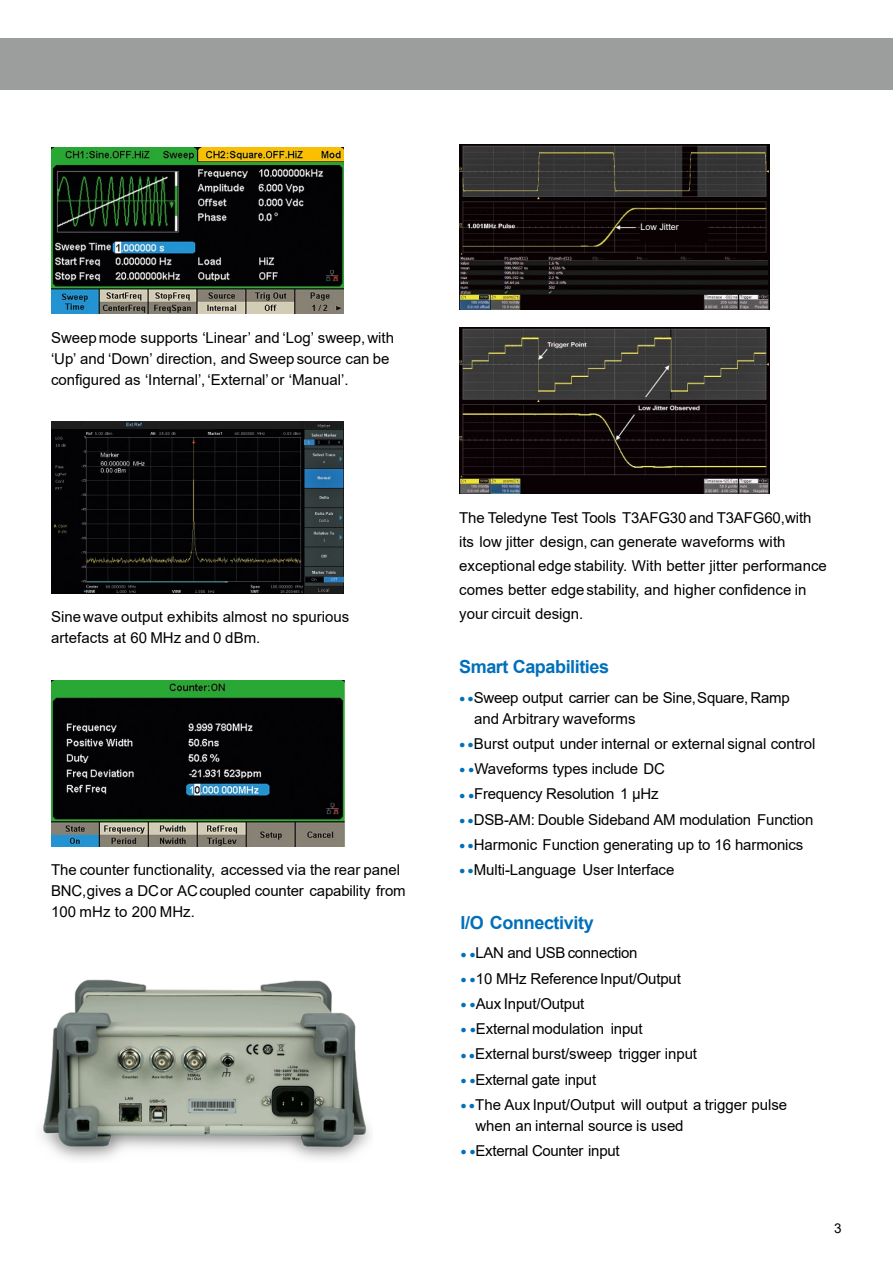
<style>
.page{position:relative;width:893px;height:1263px;background:#fff}
.page>*{position:absolute;margin:0;border:0;box-sizing:border-box;transform-origin:0 0}
.t1{font:700 18px "Arial";letter-spacing:-.025em;color:#006fba}
.t2{font:15px/21px "Arial";letter-spacing:-.005em;color:#000}
.t3{font:13.5px "Arial";color:#000}
.t4{font:9px "Arial";color:#fff}
.s1{font-size:10.5px;color:#006fba}
</style>
<div class="page">
<div style="left:0;top:38px;width:893px;height:51px;background:#9c9d9d"></div>
<img style="left:51px;top:148px;width:293px;height:166px">
<img style="left:459px;top:144px;width:311px;height:166px">
<div style="left:640px;top:221px;width:68px;height:22px;background:#0a0102"></div>
<img style="left:459px;top:328px;width:311px;height:166px">
<img style="left:51px;top:422px;width:293px;height:171px">
<img style="left:51px;top:680px;width:294px;height:166px">
<img style="left:41px;top:980px;width:329px;height:180px">
<p class="t2" style="left:51px;top:328px;width:345px">Sweepmode supports ‘Linear’ and ‘Log’ sweep,with ‘Up’ and ‘Down’ direction, and Sweep source can be configured as ‘Internal’,‘External’ or ‘Manual’.</p>
<p class="t4" style="left:640px;top:224px;width:40px">Low Jitter</p>
<p class="t2" style="left:459px;top:507px;width:369px;line-height:24px">The Teledyne Test Tools T3AFG30 and T3AFG60,with its low jitter design, can generate waveforms with exceptional edge stability. With better jitter performance comes better edgestability, and higher confidence in</p>
<p class="t2" style="left:51px;top:608px;width:300px">Sinewave output exhibits almost no spurious</p>
<p class="t2" style="left:459px;top:604px;width:126px">your circuit design.</p>
<p class="t2" style="left:51px;top:629px;width:211px">artefacts at 60 MHz and 0 dBm.</p>
<p class="t2" style="left:51px;top:861px;width:356px">The counter functionality, accessed via the rear panel<br>BNC,gives a DCor ACcoupled counter capability from<br>100 mHz to 200 MHz.</p>
<p class="t1" style="left:459px;top:660px;width:151px">Smart Capabilities</p>
<p class="t2" style="left:474px;top:688px;width:317px;text-indent:-15px"><span class="s1">● ●</span>Sweep output carrier can be Sine,Square, Ramp and Arbitrary waveforms</p>
<p class="t2" style="left:459px;top:734px;width:358px"><span class="s1">● ●</span>Burst output under internal or external signal control</p>
<p class="t2" style="left:459px;top:760px;width:207px"><span class="s1">● ●</span>Waveforms types include DC</p>
<p class="t2" style="left:459px;top:785px;width:201px"><span class="s1">● ●</span>Frequency Resolution 1 µHz</p>
<p class="t2" style="left:459px;top:810px;width:356px"><span class="s1">● ●</span>DSB-AM: Double Sideband AM modulation Function</p>
<p class="t2" style="left:459px;top:835px;width:346px"><span class="s1">● ●</span>Harmonic Function generating up to 16 harmonics</p>
<p class="t2" style="left:459px;top:861px;width:217px"><span class="s1">● ●</span>Multi-Language User Interface</p>
<p class="t1" style="left:460px;top:916px;width:135px">I/O Connectivity</p>
<p class="t2" style="left:461px;top:944px;width:178px"><span class="s1">● ●</span>LAN and USB connection</p>
<p class="t2" style="left:461px;top:969px;width:222px"><span class="s1">● ●</span>10 MHz ReferenceInput/Output</p>
<p class="t2" style="left:461px;top:994px;width:125px"><span class="s1">● ●</span>Aux Input/Output</p>
<p class="t2" style="left:461px;top:1020px;width:183px"><span class="s1">● ●</span>External modulation input</p>
<p class="t2" style="left:461px;top:1045px;width:238px"><span class="s1">● ●</span>External burst/sweep trigger input</p>
<p class="t2" style="left:461px;top:1070px;width:137px"><span class="s1">● ●</span>External gate input</p>
<p class="t2" style="left:475px;top:1095px;width:313px;text-indent:-15px"><span class="s1">● ●</span>The Aux Input/Output will output a trigger pulse when an internal source is used</p>
<p class="t2" style="left:461px;top:1142px;width:160px"><span class="s1">● ●</span>External Counter input</p>
<p class="t3" style="left:834px;top:1223px;width:9px">3</p>
</div>
